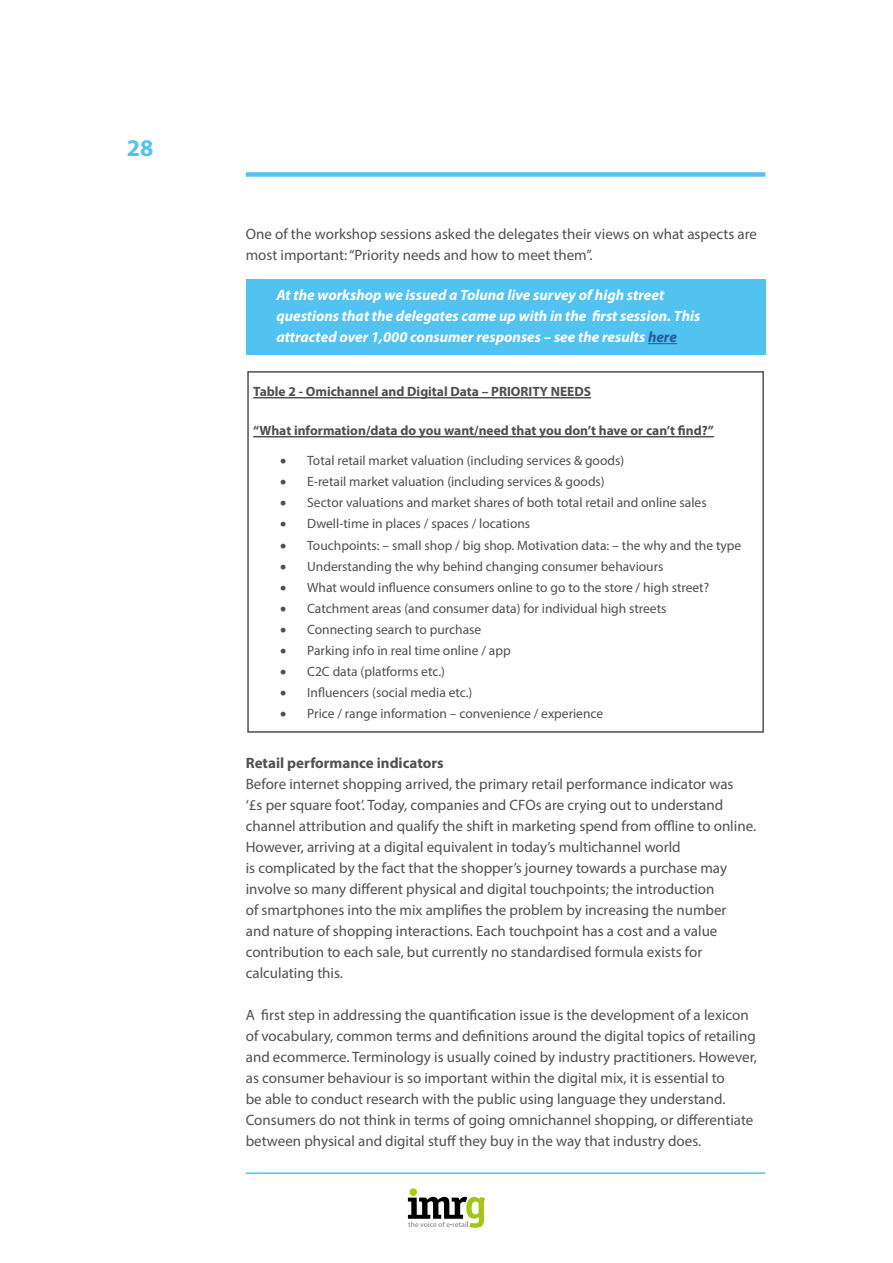
<style>
.page{position:relative;width:893px;height:1263px;background:#fff}
.page>*{position:absolute;margin:0;border:0;box-sizing:border-box;transform-origin:0 0}
.t1{font:700 24px "Myriad Pro";color:#52c3f0}
.t2{font:15px/21px "Myriad Pro";color:#51504f}
.t3{font:italic 700 15px/21px "Myriad Pro";color:#fffffe}
.t4{font:700 15px "Myriad Pro";color:#51504f}
.t5{font:13.5px "Myriad Pro";color:#4f4f4f}
.t6{font:700 13.5px "Myriad Pro";color:#4f4f4f}
.s1{color:#275b9b}
</style>
<div class="page">
<div style="left:247px;top:371px;width:517px;height:362px;border:2px solid #51504f"></div>
<div style="left:246px;top:172px;width:519px;height:5px;background:#52c3f0"></div>
<hr style="left:246px;top:1172px;width:519px;height:2px;background:#52c3f0">
<div style="left:409px;top:1188px;width:8px;height:8px;background:#afca0b;border-radius:50%"></div>
<svg style="left:408px;top:1197px;width:77px;height:31px"></svg>
<div style="left:246px;top:279px;width:519px;height:75px;background:#52c3f0"></div>
<svg style="left:648px;top:343px;width:29px;height:1px"></svg>
<hr style="left:253px;top:397px;width:338px;height:1px;background:#000">
<hr style="left:253px;top:436px;width:461px;height:1px;background:#000">
<h1 class="t1" style="left:127px;top:132px;width:28px">28</h1>
<p class="t2" style="left:246px;top:223px;width:513px">One of the workshop sessions asked the delegates their views on what aspects are most important: “Priority needs and how to meet them”.</p>
<p class="t3" style="left:276px;top:284px;width:426px">At the workshop we issued a Toluna live survey of high street questions that the delegates came up with in the first session. This attracted over 1,000 consumer responses – see the results <span class="s1">here</span></p>
<p class="t6" style="left:253px;top:383px;width:339px">Table 2 - Omichannel and Digital Data – PRIORITY NEEDS</p>
<p class="t6" style="left:253px;top:422px;width:462px">“What information/data do you want/need that you don’t have or can’t find?”</p>
<p class="t5" style="left:280px;top:453px;width:345px">• Total retail market valuation (including services &amp; goods)</p>
<p class="t5" style="left:280px;top:474px;width:326px">• E-retail market valuation (including services &amp; goods)</p>
<p class="t5" style="left:280px;top:495px;width:428px">• Sector valuations and market shares of both total retail and online sales</p>
<p class="t5" style="left:280px;top:516px;width:252px">• Dwell-time in places / spaces / locations</p>
<p class="t5" style="left:280px;top:537px;width:463px">• Touchpoints: – small shop / big shop. Motivation data: – the why and the type</p>
<p class="t5" style="left:280px;top:558px;width:385px">• Understanding the why behind changing consumer behaviours</p>
<p class="t5" style="left:280px;top:579px;width:430px">• What would influence consumers online to go to the store / high street?</p>
<p class="t5" style="left:280px;top:600px;width:388px">• Catchment areas (and consumer data) for individual high streets</p>
<p class="t5" style="left:280px;top:621px;width:203px">• Connecting search to purchase</p>
<p class="t5" style="left:280px;top:642px;width:232px">• Parking info in real time online / app</p>
<p class="t5" style="left:280px;top:663px;width:166px">• C2C data (platforms etc.)</p>
<p class="t5" style="left:280px;top:684px;width:194px">• Influencers (social media etc.)</p>
<p class="t5" style="left:280px;top:705px;width:325px">• Price / range information – convenience / experience</p>
<p class="t4" style="left:246px;top:753px;width:199px">Retail performance indicators</p>
<p class="t2" style="left:246px;top:773px;width:512px">Before internet shopping arrived, the primary retail performance indicator was<br>‘£s per square foot’. Today, companies and CFOs are crying out to understand channel attribution and qualify the shift in marketing spend from offline to online.<br>However, arriving at a digital equivalent in today’s multichannel world<br>is complicated by the fact that the shopper’s journey towards a purchase may involve so many different physical and digital touchpoints; the introduction<br>of smartphones into the mix amplifies the problem by increasing the number<br>and nature of shopping interactions. Each touchpoint has a cost and a value contribution to each sale, but currently no standardised formula exists for calculating this.</p>
<p class="t2" style="left:246px;top:1004px;width:513px">A first step in addressing the quantification issue is the development of a lexicon of vocabulary, common terms and definitions around the digital topics of retailing and ecommerce. Terminology is usually coined by industry practitioners. However, as consumer behaviour is so important within the digital mix, it is essential to<br>be able to conduct research with the public using language they understand.<br>Consumers do not think in terms of going omnichannel shopping, or differentiate between physical and digital stuff they buy in the way that industry does.</p>
</div>
